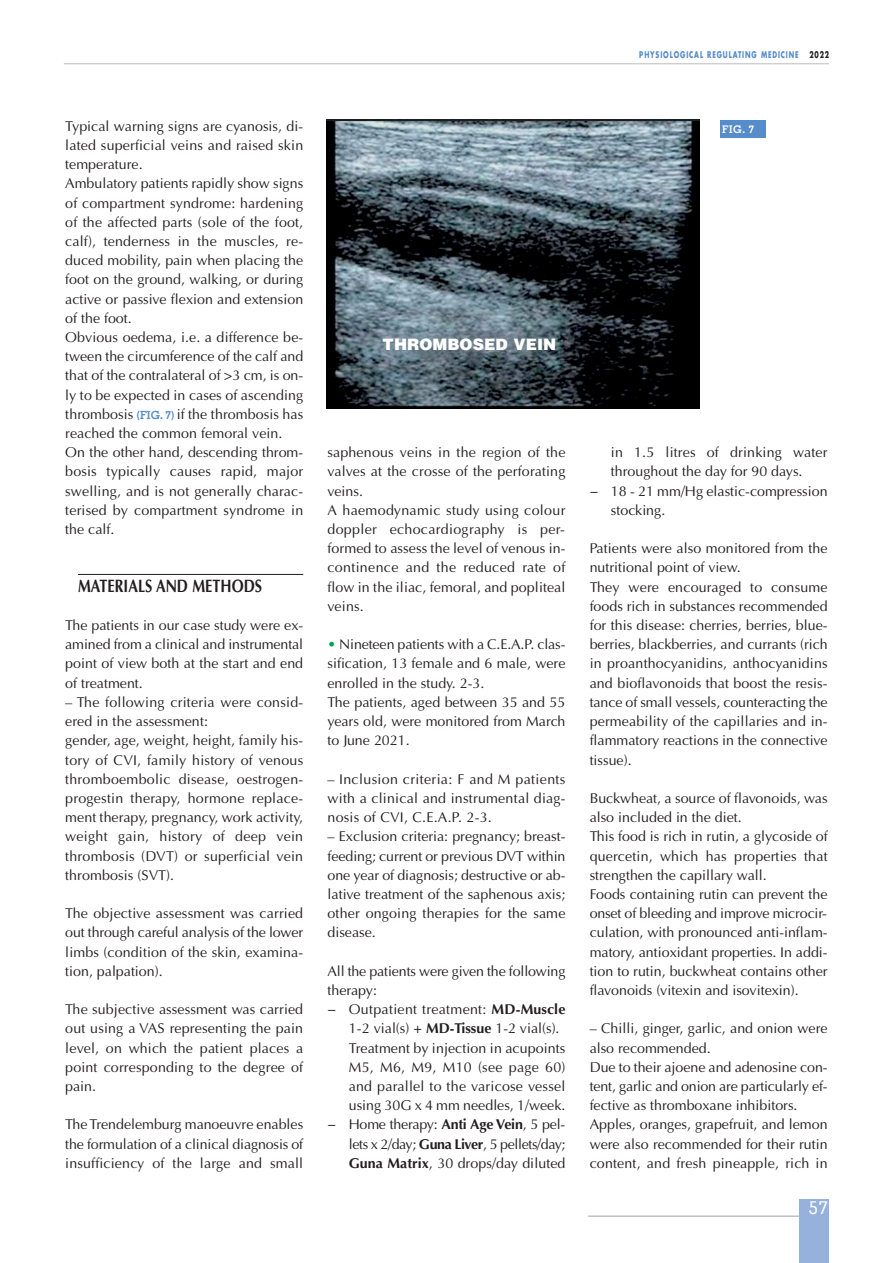
<style>
.page{position:relative;width:893px;height:1263px;background:#fff}
.page>*{position:absolute;margin:0;border:0;box-sizing:border-box;transform-origin:0 0}
.t1{font:700 18px "Optima";color:#231f20;scale:.8 1}
.t2{font:500 18px "Memphis";color:#fff}
.t3{font:900 15.75px "Helvetica LT Std";color:#fff}
.t4{font:14.25px/19.2px "Optima";letter-spacing:.005em;color:#231f20}
.t5{font:14.25px "Optima";letter-spacing:-.025em;color:#231f20}
.t6{font:14.25px "Optima";letter-spacing:-.015em;color:#231f20}
.t7{font:700 10.5px "Memphis";color:#fff}
.t8{font:700 9px "Futura";letter-spacing:.135em;color:#568cc9;scale:.7 1}
.s1{color:#231f20}
.s2{font-family:"Memphis";font-weight:700;font-size:11.25px;color:#568cc9}
.s3{font-weight:700;color:#00a54f}
.s4{font-weight:700}
</style>
<div class="page">
<hr style="left:64px;top:64px;width:765px;height:1px;background:#bcbdc0">
<hr style="left:588px;top:1216px;width:220px;height:1px;background:#bcbdc0">
<hr style="left:78px;top:574px;width:225px;height:1px;background:#231f20">
<div style="left:799px;top:1199px;width:30px;height:64px;background:#96b1dc"></div>
<img style="left:326px;top:120px;width:373px;height:289px">
<div style="left:720px;top:121px;width:46px;height:17px;background:#568cc9"></div>
<p class="t8" style="left:639px;top:49px;width:273px">PHYSIOLOGICAL REGULATING MEDICINE <span class="s1">2022</span></p>
<p class="t4" style="left:65px;top:116px;width:240px">Typical warning signs are cyanosis, di&shy;lated superficial veins and raised skin temperature.<br>Ambulatory patients rapidly show signs of compartment syndrome: hardening of the affected parts (sole of the foot, calf), tenderness in the muscles, re&shy;duced mobility, pain when placing the foot on the ground, walking, or during active or passive flexion and extension of the foot.<br>Obvious oedema, i.e. a difference be&shy;tween the circumference of the calf and that of the contralateral of &gt;3 cm, is on&shy;ly to be expected in cases of ascending thrombosis <span class="s2">(FIG. 7)</span> if the thrombosis has reached the common femoral vein.<br>On the other hand, descending throm&shy;bosis typically causes rapid, major swelling, and is not generally charac&shy;terised by compartment syndrome in the calf.</p>
<p class="t1" style="left:78px;top:574px;width:232px">MATERIALS AND METHODS</p>
<p class="t4" style="left:65px;top:616px;width:239px;text-align:justify">The patients in our case study were ex&shy;amined from a clinical and instrumental point of view both at the start and end of treatment.</p>
<p class="t4" style="left:65px;top:692px;width:240px">– The following criteria were consid&shy;ered in the assessment:<br>gender, age, weight, height, family his&shy;tory of CVI, family history of venous thromboembolic disease, oestrogen&shy;progestin therapy, hormone replace&shy;ment therapy, pregnancy, work activity, weight gain, history of deep vein thrombosis (DVT) or superficial vein thrombosis (SVT).</p>
<p class="t4" style="left:65px;top:904px;width:239px;text-align:justify">The objective assessment was carried out through careful analysis of the lower limbs (condition of the skin, examina&shy;tion, palpation).</p>
<p class="t4" style="left:65px;top:1000px;width:239px;text-align:justify">The subjective assessment was carried out using a VAS representing the pain level, on which the patient places a point corresponding to the degree of pain.</p>
<p class="t4" style="left:65px;top:1115px;width:239px;text-align:justify">The Trendelemburg manoeuvre enables the formulation of a clinical diagnosis of insufficiency of the large and small</p>
<p class="t7" style="left:722px;top:122px;width:34px">FIG. 7</p>
<p class="t3" style="left:383px;top:334px;width:175px">THROMBOSED VEIN</p>
<p class="t4" style="left:327px;top:443px;width:240px">saphenous veins in the region of the valves at the crosse of the perforating veins.<br>A haemodynamic study using colour doppler echocardiography is per&shy;formed to assess the level of venous in&shy;continence and the reduced rate of flow in the iliac, femoral, and popliteal veins.</p>
<p class="t4" style="left:327px;top:635px;width:239px"><span class="s3">•</span> Nineteen patients with a C.E.A.P. clas&shy;sification, 13 female and 6 male, were enrolled in the study. 2-3.<br>The patients, aged between 35 and 55 years old, were monitored from March to June 2021.</p>
<p class="t4" style="left:327px;top:769px;width:240px;text-align:justify">– Inclusion criteria: F and M patients with a clinical and instrumental diag&shy;nosis of CVI, C.E.A.P. 2-3.</p>
<p class="t4" style="left:327px;top:827px;width:239px;text-align:justify">– Exclusion criteria: pregnancy; breast&shy;feeding; current or previous DVT within one year of diagnosis; destructive or ab&shy;lative treatment of the saphenous axis; other ongoing therapies for the same disease.</p>
<p class="t4" style="left:327px;top:961px;width:239px">All the patients were given the following</p>
<p class="t4" style="left:327px;top:980px;width:51px">therapy:</p>
<p class="t4" style="left:327px;top:1000px;width:239px">− Outpatient treatment: <span class="s4">MD-Muscle</span></p>
<p class="t4" style="left:349px;top:1019px;width:212px">1-2 vial(s) + <span class="s4">MD-Tissue</span> 1-2 vial(s).</p>
<p class="t4" style="left:349px;top:1038px;width:218px">Treatment by injection in acupoints</p>
<p class="t4" style="left:349px;top:1057px;width:218px">M5, M6, M9, M10 (see page 60)</p>
<p class="t4" style="left:349px;top:1076px;width:218px">and parallel to the varicose vessel</p>
<p class="t4" style="left:349px;top:1096px;width:218px">using 30G x 4 mm needles, 1/week.</p>
<p class="t6" style="left:328px;top:1116px;width:239px">− Home therapy: <span class="s4">Anti Age Vein</span>, 5 pel-</p>
<p class="t5" style="left:349px;top:1135px;width:218px">lets x 2/day; <span class="s4">Guna Liver</span>, 5 pellets/day;</p>
<p class="t4" style="left:349px;top:1153px;width:218px"><span class="s4">Guna Matrix</span>, 30 drops/day diluted</p>
<p class="t4" style="left:611px;top:443px;width:218px">in 1.5 litres of drinking water</p>
<p class="t4" style="left:611px;top:462px;width:193px">throughout the day for 90 days.</p>
<p class="t4" style="left:590px;top:481px;width:239px">− 18 - 21 mm/Hg elastic-compression</p>
<p class="t4" style="left:611px;top:500px;width:56px">stocking.</p>
<p class="t4" style="left:590px;top:539px;width:239px">Patients were also monitored from the nutritional point of view.<br>They were encouraged to consume foods rich in substances recommended for this disease: cherries, berries, blue&shy;berries, blackberries, and currants (rich in proanthocyanidins, anthocyanidins and bioflavonoids that boost the resis&shy;tance of small vessels, counteracting the permeability of the capillaries and in&shy;flammatory reactions in the connective tissue).</p>
<p class="t4" style="left:590px;top:788px;width:239px">Buckwheat, a source of flavonoids, was also included in the diet.<br>This food is rich in rutin, a glycoside of quercetin, which has properties that strengthen the capillary wall.<br>Foods containing rutin can prevent the onset of bleeding and improve microcir&shy;culation, with pronounced anti-inflam&shy;matory, antioxidant properties. In addi&shy;tion to rutin, buckwheat contains other flavonoids (vitexin and isovitexin).</p>
<p class="t4" style="left:590px;top:1019px;width:239px">– Chilli, ginger, garlic, and onion were also recommended.<br>Due to their ajoene and adenosine con&shy;tent, garlic and onion are particularly ef&shy;fective as thromboxane inhibitors.<br>Apples, oranges, grapefruit, and lemon were also recommended for their rutin content, and fresh pineapple, rich in</p>
<p class="t2" style="left:809px;top:1196px;width:20px">57</p>
</div>
